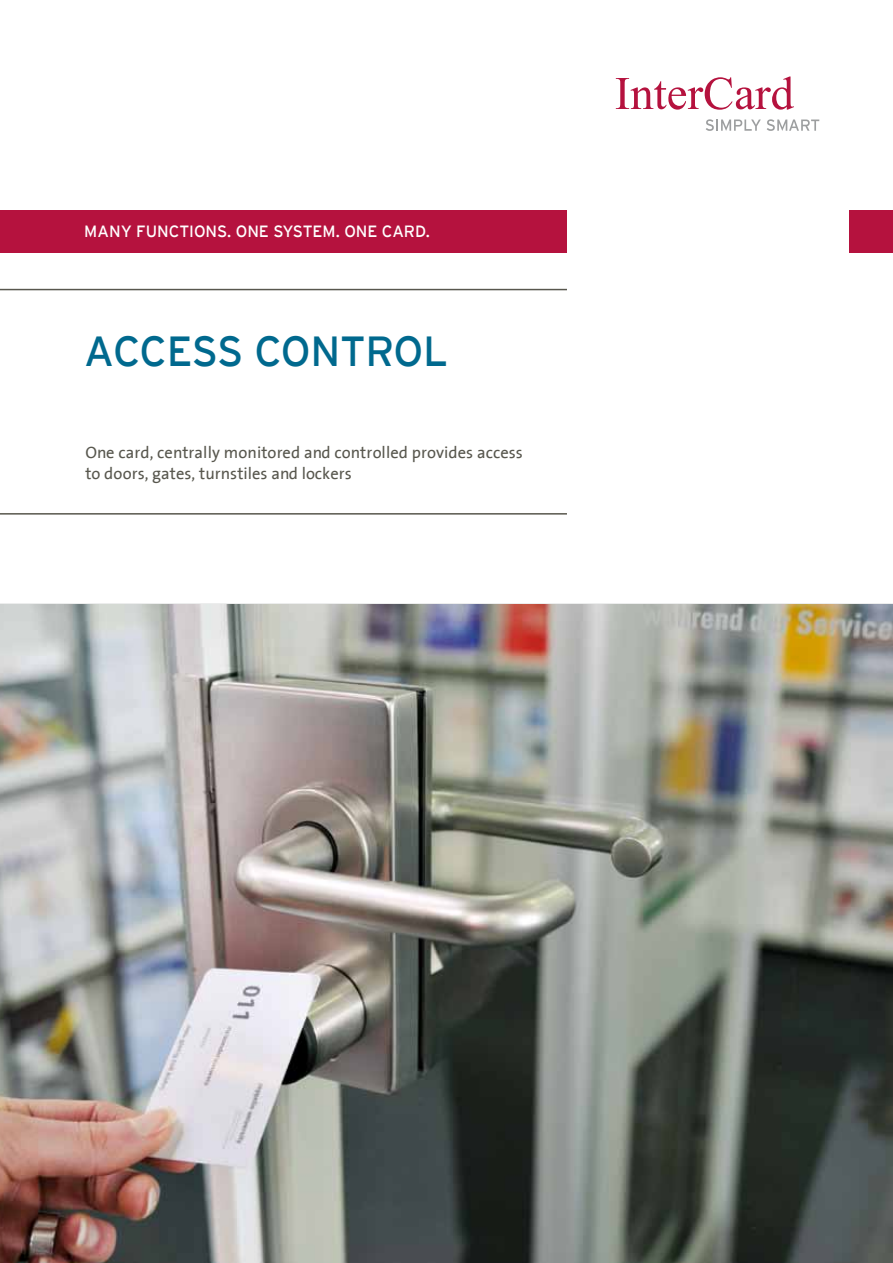
<style>
.page{position:relative;width:893px;height:1263px;background:#fff}
.page>*{position:absolute;margin:0;border:0;box-sizing:border-box;transform-origin:0 0}
.t1{font:42px "Interstate";letter-spacing:-.02em;color:#00698e}
.t2{font:16.5px/21px "The Sans";letter-spacing:.005em;color:#58574e}
.t3{font:16.35px "Interstate";color:#fff}
</style>
<div class="page">
<img style="left:0;top:604px;width:893px;height:659px">
<hr style="left:0;top:289px;width:567px;height:1px;background:#58574e">
<hr style="left:0;top:513px;width:567px;height:2px;background:#58574e">
<svg style="left:706px;top:119px;width:55px;height:12px"></svg>
<svg style="left:767px;top:119px;width:52px;height:12px"></svg>
<svg style="left:616px;top:76px;width:178px;height:34px"></svg>
<div style="left:0;top:210px;width:567px;height:43px;background:#b5123e"></div>
<div style="left:850px;top:210px;width:43px;height:43px;background:#b5123e"></div>
<p class="t3" style="left:84px;top:223px;width:347px">MANY FUNCTIONS. ONE SYSTEM. ONE CARD.</p>
<h1 class="t1" style="left:84px;top:327px;width:365px">ACCESS CONTROL</h1>
<p class="t2" style="left:85px;top:443px;width:439px">One card, centrally monitored and controlled provides access to doors, gates, turnstiles and lockers</p>
</div>
